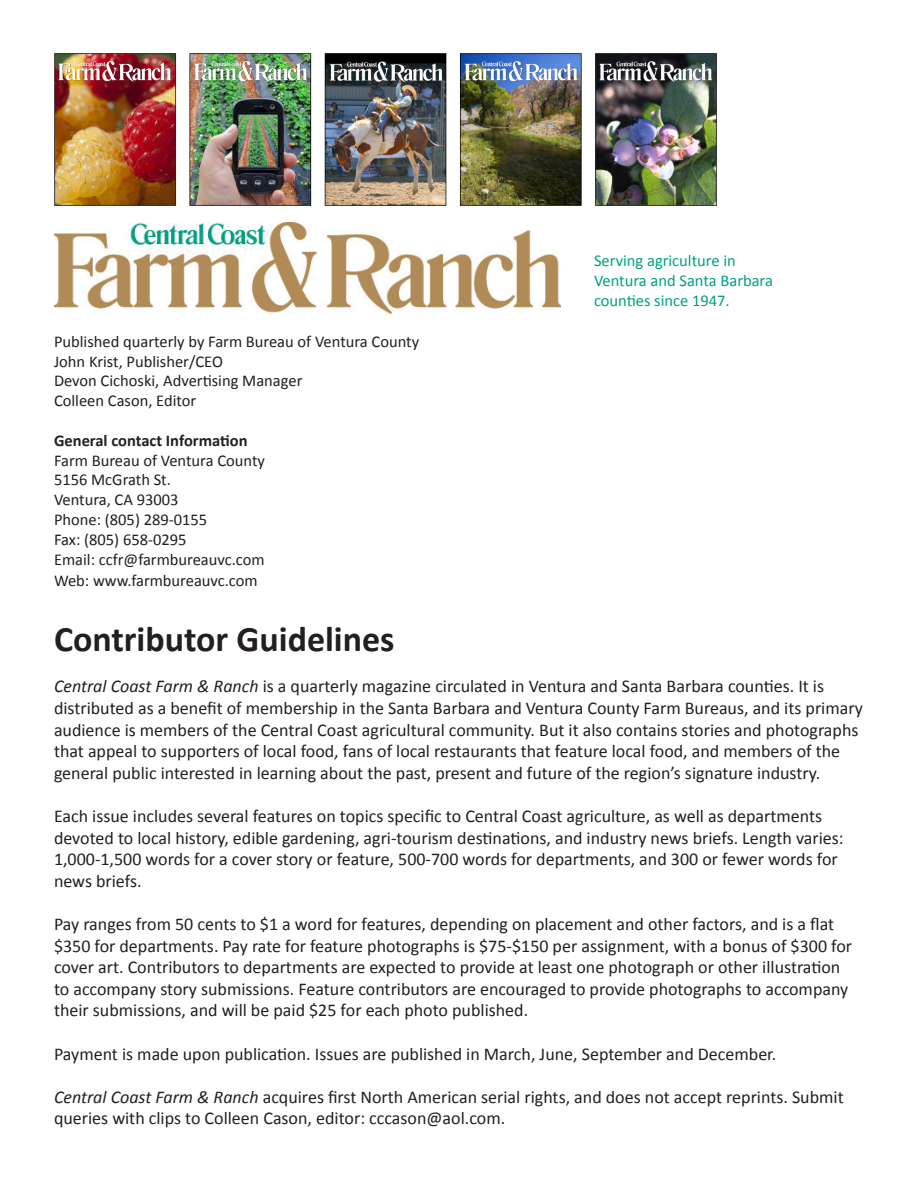
<style>
.page{position:relative;width:918px;height:1188px;background:#fff}
.page>*{position:absolute;margin:0;border:0;box-sizing:border-box;transform-origin:0 0}
.t1{font:700 36px "Calibri";color:#231f20}
.t2{font:18px/21.6px "Calibri";color:#231f20}
.t3{font:16.5px "Calibri";color:#231f20}
.t4{font:16.5px/19.8px "Calibri";color:#00a084}
.t5{font:700 16.5px "Calibri";color:#231f20}
.s1{font-style:italic}
</style>
<div class="page">
<img style="left:54px;top:222px;width:507px;height:92px">
<img style="left:54px;top:54px;width:662px;height:152px">
<p class="t3" style="left:54px;top:331px;width:367px">Published quarterly by Farm Bureau of Ventura County</p>
<p class="t3" style="left:54px;top:351px;width:170px">John Krist, Publisher/CEO</p>
<p class="t3" style="left:54px;top:371px;width:250px">Devon Cichoski, Advertising Manager</p>
<p class="t3" style="left:54px;top:390px;width:144px">Colleen Cason, Editor</p>
<p class="t5" style="left:54px;top:430px;width:195px">General contact Information</p>
<p class="t3" style="left:54px;top:450px;width:213px">Farm Bureau of Ventura County</p>
<p class="t3" style="left:54px;top:470px;width:119px">5156 McGrath St.</p>
<p class="t3" style="left:54px;top:489px;width:126px">Ventura, CA 93003</p>
<p class="t3" style="left:54px;top:509px;width:155px">Phone: (805) 289-0155</p>
<p class="t3" style="left:54px;top:529px;width:134px">Fax: (805) 658-0295</p>
<p class="t3" style="left:54px;top:549px;width:212px">Email: ccfr@farmbureauvc.com</p>
<p class="t3" style="left:54px;top:570px;width:205px">Web: www.farmbureauvc.com</p>
<p class="t4" style="left:594px;top:250px;width:180px">Serving agriculture in<br>Ventura and Santa Barbara counties since 1947.</p>
<p class="t1" style="left:54px;top:617px;width:342px">Contributor Guidelines</p>
<p class="t2" style="left:54px;top:675px;width:810px"><span class="s1">Central Coast Farm &amp; Ranch</span> is a quarterly magazine circulated in Ventura and Santa Barbara counties. It is distributed as a benefit of membership in the Santa Barbara and Ventura County Farm Bureaus, and its primary audience is members of the Central Coast agricultural community. But it also contains stories and photographs that appeal to supporters of local food, fans of local restaurants that feature local food, and members of the general public interested in learning about the past, present and future of the region’s signature industry.</p>
<p class="t2" style="left:54px;top:804px;width:791px">Each issue includes several features on topics specific to Central Coast agriculture, as well as departments devoted to local history, edible gardening, agri-tourism destinations, and industry news briefs. Length varies:<br>1,000-1,500 words for a cover story or feature, 500-700 words for departments, and 300 or fewer words for news briefs.</p>
<p class="t2" style="left:54px;top:912px;width:800px">Pay ranges from 50 cents to $1 a word for features, depending on placement and other factors, and is a flat $350 for departments. Pay rate for feature photographs is $75-$150 per assignment, with a bonus of $300 for cover art. Contributors to departments are expected to provide at least one photograph or other illustration to accompany story submissions. Feature contributors are encouraged to provide photographs to accompany their submissions, and will be paid $25 for each photo published.</p>
<p class="t2" style="left:54px;top:1042px;width:724px">Payment is made upon publication. Issues are published in March, June, September and December.</p>
<p class="t2" style="left:54px;top:1085px;width:791px"><span class="s1">Central Coast Farm &amp; Ranch</span> acquires first North American serial rights, and does not accept reprints. Submit queries with clips to Colleen Cason, editor: cccason@aol.com.</p>
</div>
